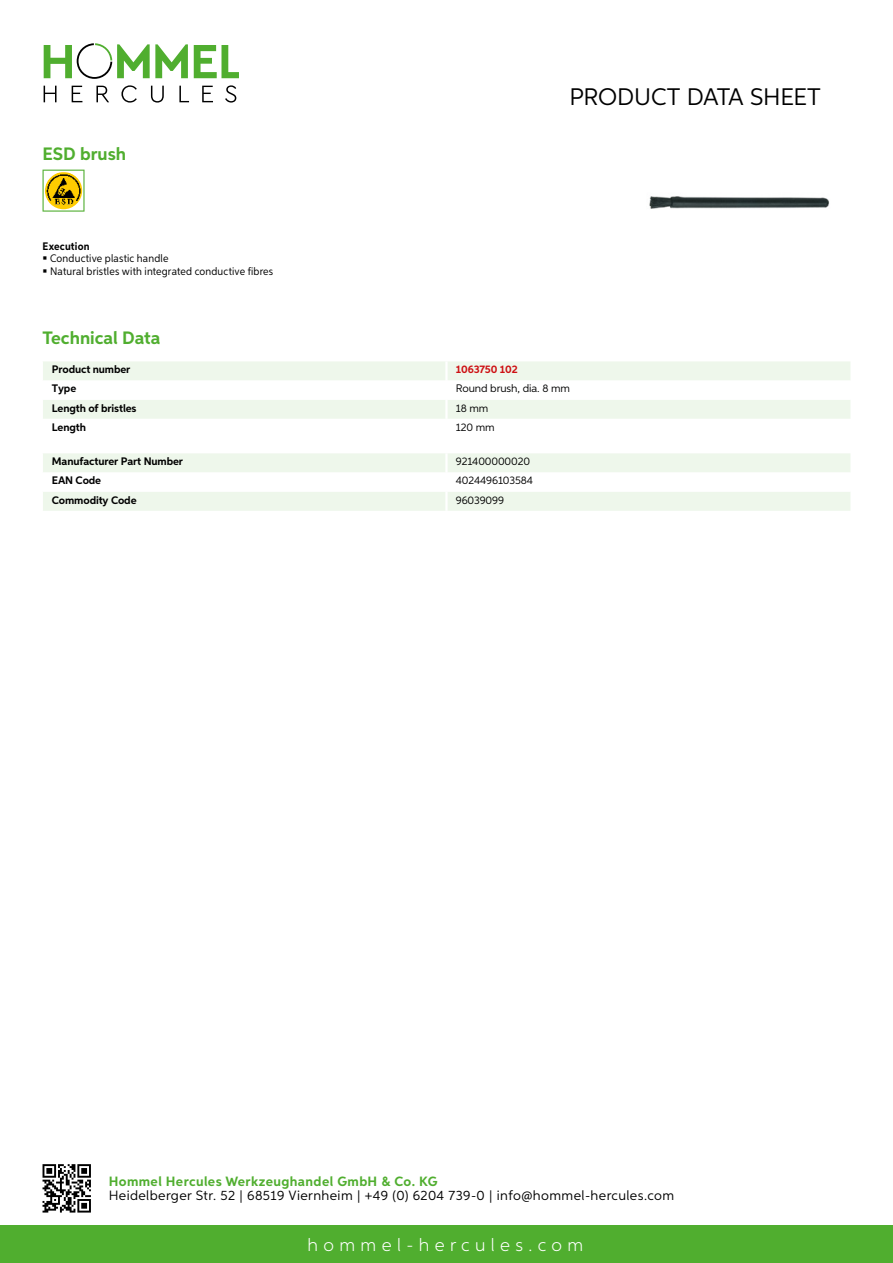
<style>
.page{position:relative;width:893px;height:1263px;background:#fff}
.page>*{position:absolute;margin:0;border:0;box-sizing:border-box;transform-origin:0 0}
.t1{font:24px "Aspira";letter-spacing:-.01em;color:#000}
.t2{font:700 18px "Aspira";color:#50ae2f}
.t3{font:300 18px "Aspira";letter-spacing:.3em;color:#fff}
.t4{font:13.5px "Aspira";letter-spacing:.03em;color:#000}
.t5{font:700 13.5px "Aspira";letter-spacing:.03em;color:#50ae2f}
.t6{font:700 10.95px "Aspira";letter-spacing:-.01em;color:#000}
.t7{font:10.95px/12.8px "Aspira Nar";letter-spacing:.015em;color:#000}
.t8{font:10.95px "Aspira";letter-spacing:-.01em;color:#000}
.t9{font:700 10.95px "Aspira";letter-spacing:-.01em;color:#cd1013}
.t10{font:700 10.95px "Aspira Nar";letter-spacing:.015em;color:#000}
</style>
<div class="page">
<div style="left:0;top:1226px;width:893px;height:37px;background:#50ae2f"></div>
<svg style="left:43px;top:1164px;width:48px;height:48px"></svg>
<svg style="left:194px;top:45px;width:45px;height:33px"></svg>
<svg style="left:44px;top:43px;width:144px;height:36px"></svg>
<svg style="left:44px;top:86px;width:13px;height:16px"></svg>
<svg style="left:72px;top:86px;width:10px;height:16px"></svg>
<svg style="left:96px;top:86px;width:13px;height:16px"></svg>
<svg style="left:121px;top:85px;width:16px;height:18px"></svg>
<svg style="left:151px;top:86px;width:13px;height:17px"></svg>
<svg style="left:179px;top:86px;width:10px;height:16px"></svg>
<svg style="left:202px;top:86px;width:11px;height:16px"></svg>
<svg style="left:225px;top:85px;width:11px;height:18px"></svg>
<div style="left:43px;top:361px;width:807px;height:19px;background:#eef7eb"></div>
<div style="left:43px;top:400px;width:807px;height:19px;background:#eef7eb"></div>
<hr style="left:445px;top:361px;width:3px;height:20px;background:#fff">
<hr style="left:445px;top:400px;width:3px;height:19px;background:#fff">
<svg style="left:43px;top:453px;width:807px;height:58px"></svg>
<hr style="left:445px;top:492px;width:3px;height:19px;background:#fff">
<svg style="left:43px;top:170px;width:42px;height:42px"></svg>
<img style="left:649px;top:196px;width:180px;height:13px">
<h2 class="t2" style="left:43px;top:142px;width:85px">ESD brush</h2>
<p class="t10" style="left:43px;top:239px;width:49px">Execution</p>
<p class="t7" style="left:50px;top:252px;width:225px">Conductive plastic handle<br>Natural bristles with integrated conductive fibres</p>
<h1 class="t1" style="left:569px;top:82px;width:253px">Product data sh eet</h1>
<h2 class="t2" style="left:43px;top:327px;width:120px">Technical Data</h2>
<p class="t6" style="left:52px;top:363px;width:80px">Product number</p>
<p class="t9" style="left:456px;top:363px;width:63px">1063750 102</p>
<p class="t6" style="left:52px;top:382px;width:26px">Type</p>
<p class="t8" style="left:456px;top:382px;width:116px">Round brush, dia. 8 mm</p>
<p class="t6" style="left:52px;top:401px;width:86px">Length of bristles</p>
<p class="t8" style="left:456px;top:401px;width:34px">18 mm</p>
<p class="t6" style="left:52px;top:420px;width:36px">Length</p>
<p class="t8" style="left:456px;top:420px;width:40px">120 mm</p>
<p class="t6" style="left:52px;top:455px;width:133px">Manufacturer Part Number</p>
<p class="t8" style="left:456px;top:455px;width:76px">921400000020</p>
<p class="t6" style="left:52px;top:474px;width:51px">EAN Code</p>
<p class="t8" style="left:456px;top:474px;width:79px">4024496103584</p>
<p class="t6" style="left:52px;top:493px;width:86px">Commodity Code</p>
<p class="t8" style="left:456px;top:493px;width:50px">96039099</p>
<p class="t5" style="left:109px;top:1172px;width:330px">Hommel Hercules Werkzeughandel GmbH &amp; Co. KG</p>
<p class="t4" style="left:109px;top:1187px;width:567px">Heidelberger Str. 52 | 68519 Viernheim | +49 (0) 6204 739-0 | info@hommel-hercules.com</p>
<h2 class="t3" style="left:307px;top:1234px;width:277px">hommel-hercules.com</h2>
</div>
